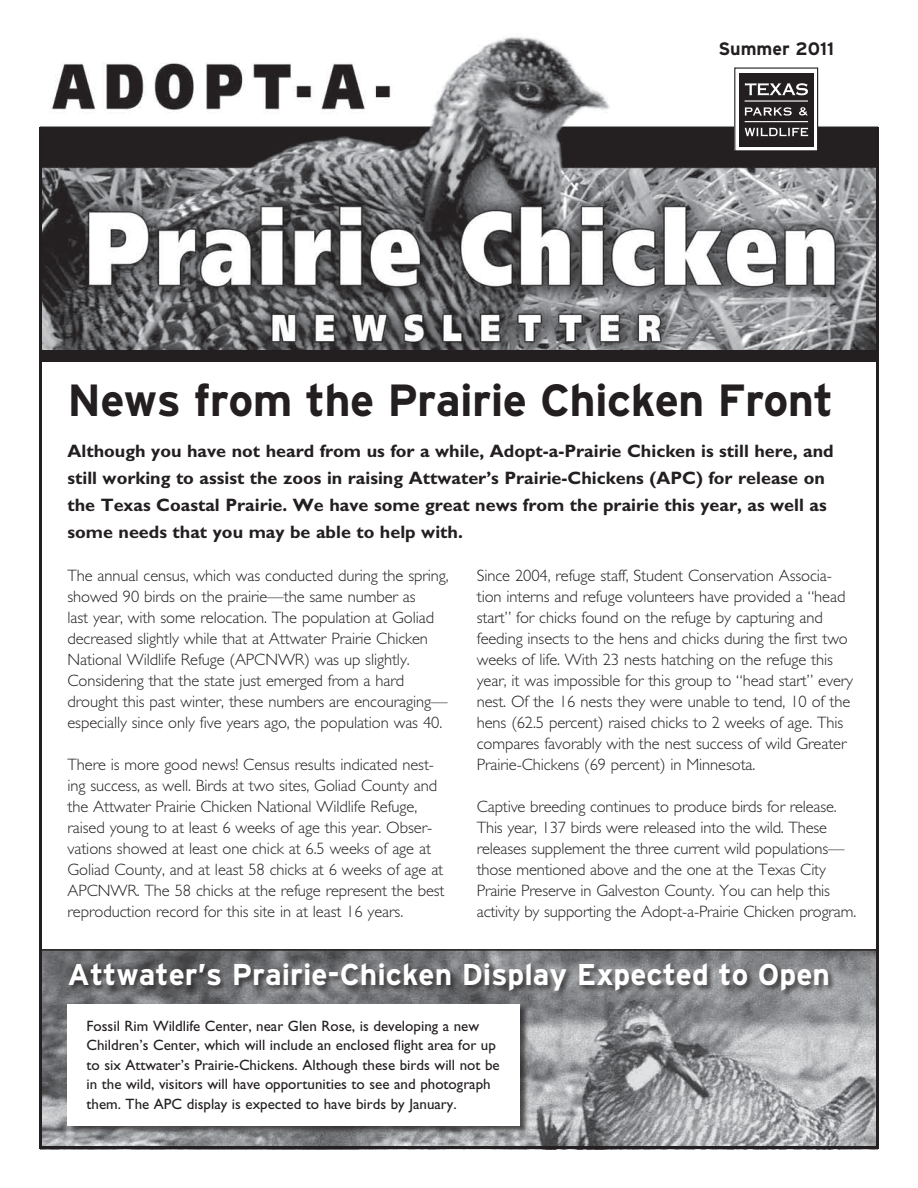
<style>
.page{position:relative;width:918px;height:1188px;background:#fff}
.page>*{position:absolute;margin:0;border:0;box-sizing:border-box;transform-origin:0 0}
.t1{font:700 45px "Interstate";letter-spacing:-.015em;color:#231f20}
.t2{font:700 30px "Interstate";color:#fff}
.t3{font:700 18px/27px "Gill Sans";color:#231f20}
.t4{font:700 18px "Interstate";color:#231f20}
.t5{font:300 16.5px/21px "Gill Sans";letter-spacing:-.005em;color:#231f20}
.t6{font:15px/19.5px "Gill Sans";color:#231f20}
</style>
<div class="page">
<img style="left:43px;top:951px;width:832px;height:194px">
<img style="left:43px;top:36px;width:832px;height:314px">
<div style="left:735px;top:68px;width:83px;height:83px;background:#fff"></div>
<div style="left:734px;top:68px;width:84px;height:83px;border:1px solid #231f20"></div>
<div style="left:739px;top:73px;width:75px;height:74px;background:#231f20"></div>
<svg style="left:745px;top:83px;width:63px;height:13px"></svg>
<svg style="left:745px;top:129px;width:63px;height:7px"></svg>
<svg style="left:745px;top:107px;width:47px;height:9px"></svg>
<hr style="left:745px;top:100px;width:63px;height:2px;background:#fff">
<hr style="left:745px;top:121px;width:63px;height:1px;background:#fff">
<svg style="left:799px;top:107px;width:9px;height:8px"></svg>
<div style="left:40px;top:350px;width:838px;height:11px;background:#231f20"></div>
<div style="left:67px;top:1003px;width:462px;height:131px;background:#231f20;opacity:.75"></div>
<div style="left:68px;top:1004px;width:452px;height:121px;background:#fff"></div>
<div style="left:67px;top:962px;width:769px;height:36px;background:#231f20;opacity:.75"></div>
<hr style="left:40px;top:949px;width:838px;height:2px;background:#231f20">
<p class="t4" style="left:718px;top:39px;width:117px">Summer 2011</p>
<h1 class="t1" style="left:68px;top:375px;width:767px">News from the Prairie Chicken Front</h1>
<p class="t3" style="left:68px;top:438px;width:768px">Although you have not heard from us for a while, Adopt-a-Prairie Chicken is still here, and still working to assist the zoos in raising Attwater’s Prairie-Chickens (APC) for release on the Texas Coastal Prairie. We have some great news from the prairie this year, as well as some needs that you may be able to help with.</p>
<p class="t5" style="left:68px;top:565px;width:383px">The annual census, which was conducted during the spring, showed 90 birds on the prairie—the same number as<br>last year, with some relocation. The population at Goliad decreased slightly while that at Attwater Prairie Chicken National Wildlife Refuge (APCNWR) was up slightly.<br>Considering that the state just emerged from a hard drought this past winter, these numbers are encouraging— especially since only five years ago, the population was 40.</p>
<p class="t5" style="left:68px;top:754px;width:379px">There is more good news! Census results indicated nest&shy;ing success, as well. Birds at two sites, Goliad County and the Attwater Prairie Chicken National Wildlife Refuge, raised young to at least 6 weeks of age this year. Obser&shy;vations showed at least one chick at 6.5 weeks of age at Goliad County, and at least 58 chicks at 6 weeks of age at APCNWR. The 58 chicks at the refuge represent the best reproduction record for this site in at least 16 years.</p>
<p class="t5" style="left:477px;top:565px;width:378px">Since 2004, refuge staff, Student Conservation Associa&shy;tion interns and refuge volunteers have provided a “head start” for chicks found on the refuge by capturing and feeding insects to the hens and chicks during the first two weeks of life. With 23 nests hatching on the refuge this year, it was impossible for this group to “head start” every nest. Of the 16 nests they were unable to tend, 10 of the hens (62.5 percent) raised chicks to 2 weeks of age. This compares favorably with the nest success of wild Greater Prairie-Chickens (69 percent) in Minnesota.</p>
<p class="t5" style="left:477px;top:796px;width:381px">Captive breeding continues to produce birds for release.<br>This year, 137 birds were released into the wild. These releases supplement the three current wild populations— those mentioned above and the one at the Texas City Prairie Preserve in Galveston County. You can help this activity by supporting the Adopt-a-Prairie Chicken program.</p>
<h2 class="t2" style="left:68px;top:958px;width:764px">Attwater’s Prairie-Chicken Display Expected to Open</h2>
<p class="t6" style="left:87px;top:1016px;width:415px">Fossil Rim Wildlife Center, near Glen Rose, is developing a new Children’s Center, which will include an enclosed flight area for up to six Attwater’s Prairie-Chickens. Although these birds will not be in the wild, visitors will have opportunities to see and photograph them. The APC display is expected to have birds by January.</p>
</div>
